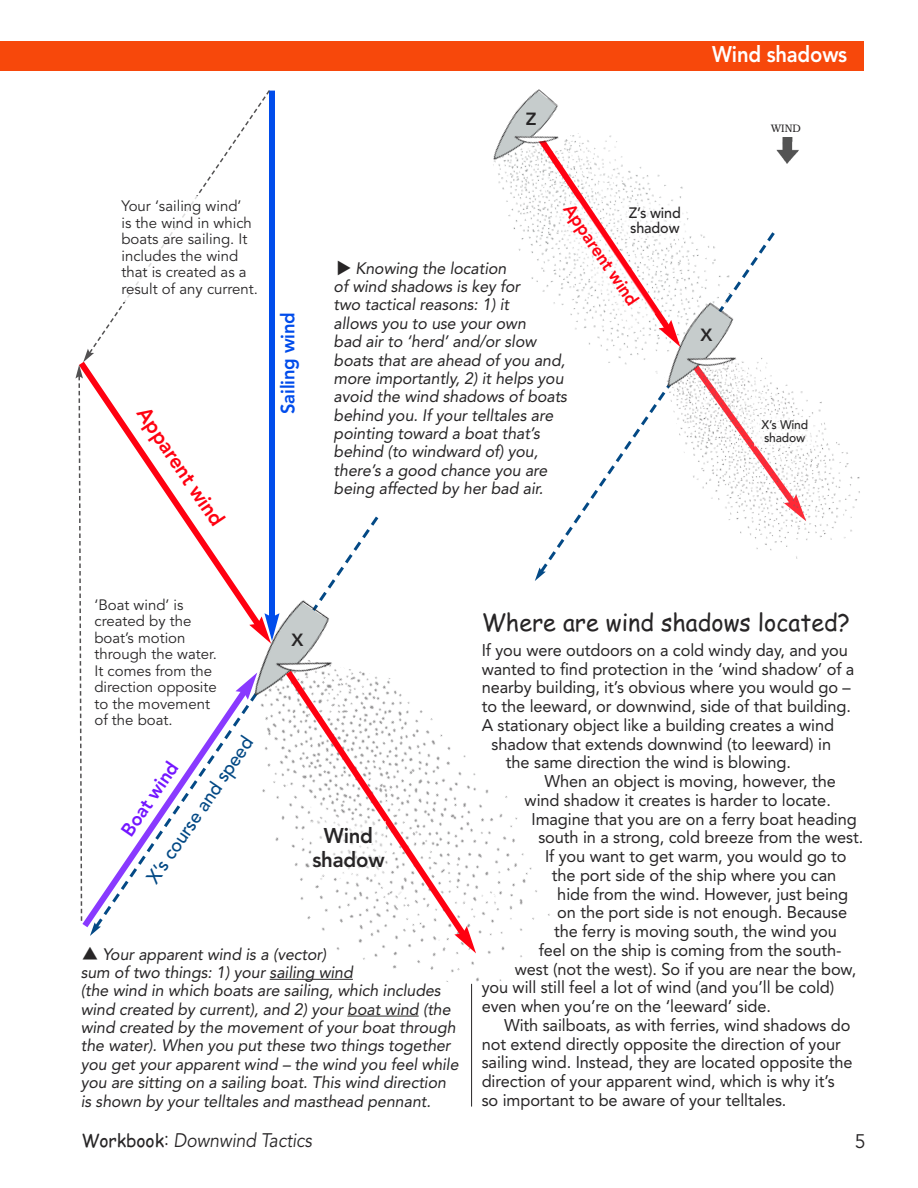
<style>
.page{position:relative;width:918px;height:1188px;background:#fff}
.page>*{position:absolute;margin:0;border:0;box-sizing:border-box;transform-origin:0 0}
.t1{font:24px "Comic Sans MS";color:#272526}
.t2{font:800 22.5px "Avenir";letter-spacing:-.01em;color:#fff;scale:.9 1}
.t3{font:800 21.3px/24px "Avenir";letter-spacing:-.01em;color:#272526;text-align:center;scale:.96 1}
.t4{font:800 21px "Avenir";color:#ff0010;scale:.96 1}
.t5{font:italic 19.5px "Avenir";letter-spacing:-.005em;color:#272526;scale:.9 1}
.t6{font:19.5px "Avenir";color:#272526}
.t7{font:500 19.2px "Avenir";color:#034985;scale:.96 1}
.t8{font:800 19.2px "Avenir";letter-spacing:-.01em;color:#004ceb;scale:.96 1}
.t9{font:800 19.2px "Avenir";color:#7416ff;scale:.96 1}
.t10{font:800 18px "Avenir";color:#ff0010;scale:.96 1}
.t11{font:800 17.55px "Avenir";color:#272526}
.t12{font:16.8px "Avenir";letter-spacing:-.005em;color:#272526}
.t13{font:italic 16.5px/18.5px "Avenir";letter-spacing:-.005em;color:#272526}
.t14{font:15px/16.5px "Avenir";color:#272526}
.t15{font:500 15px/15px "Avenir";letter-spacing:-.01em;color:#272526;scale:.96 1}
.t16{font:500 12.45px/13px "Avenir";color:#272526;scale:.96 1}
.t17{font:300 10.8px "Bookman";color:#272526}
.s1{font-family:"Comic Sans MS";font-style:normal;font-size:18px}
.s2{font-style:normal}
</style>
<div class="page">
<hr style="left:347px;top:1016px;width:72px;height:1px;background:#272526">
<div style="left:0;top:41px;width:864px;height:30px;background:#f7480b"></div>
<img style="left:269px;top:773px;width:281px;height:237px">
<svg style="left:106px;top:394px;width:86px;height:127px"></svg>
<svg style="left:184px;top:521px;width:186px;height:402px"></svg>
<svg style="left:368px;top:516px;width:11px;height:13px"></svg>
<svg style="left:253px;top:719px;width:15px;height:181px"></svg>
<div style="left:269px;top:91px;width:6px;height:528px;background:#004ceb"></div>
<svg style="left:93px;top:96px;width:173px;height:251px"></svg>
<svg style="left:266px;top:90px;width:5px;height:5px"></svg>
<img style="left:228px;top:584px;width:116px;height:133px">
<img style="left:328px;top:632px;width:6px;height:32px">
<svg style="left:280px;top:664px;width:192px;height:279px"></svg>
<svg style="left:454px;top:926px;width:22px;height:27px"></svg>
<div style="left:312px;top:821px;width:74px;height:55px;background:#fff"></div>
<img style="left:773px;top:401px;width:87px;height:158px">
<svg style="left:535px;top:563px;width:13px;height:18px"></svg>
<svg style="left:494px;top:91px;width:322px;height:430px"></svg>
<img style="left:682px;top:331px;width:56px;height:55px">
<svg style="left:75px;top:347px;width:31px;height:589px"></svg>
<div style="left:121px;top:196px;width:142px;height:106px;background:#fff"></div>
<div style="left:94px;top:595px;width:123px;height:136px;background:#fff"></div>
<svg style="left:77px;top:683px;width:176px;height:251px"></svg>
<svg style="left:235px;top:602px;width:93px;height:98px"></svg>
<hr style="left:471px;top:984px;width:1px;height:123px;background:#272526">
<img style="left:770px;top:138px;width:31px;height:27px">
<p class="t14" style="left:121px;top:198px;width:138px">Your ‘sailing wind’<br>is the wind in which boats are sailing. It includes the wind that is created as a result of any current.</p>
<p class="t4" style="left:156px;top:400px;width:146px;rotate:56deg">Apparent wind</p>
<p class="t8" style="left:273px;top:414px;width:108px;rotate:-90deg">Sailing wind</p>
<p class="t11" style="left:526px;top:105px;width:12px">Z</p>
<h2 class="t2" style="left:712px;top:37px;width:151px">Wind shadows</h2>
<p class="t17" style="left:771px;top:122px;width:31px">WIND</p>
<p class="t10" style="left:580px;top:198px;width:125px;rotate:56deg">Apparent wind</p>
<p class="t15" style="left:629px;top:204px;width:56px">Z’s wind shadow</p>
<p class="t13" style="left:334px;top:259px;width:235px;text-indent:22px">Knowing the location<br>of wind shadows is key for<br>two tactical reasons: 1) it<br>allows you to use your own<br>bad air to ‘herd’ and/or slow boats that are ahead of you and, more importantly, 2) it helps you avoid the wind shadows of boats behind you. If your telltales are pointing toward a boat that’s behind (to windward of) you, there’s a good chance you are being affected by her bad air.</p>
<p class="t11" style="left:701px;top:321px;width:13px">X</p>
<p class="t16" style="left:762px;top:417px;width:50px;rotate:1deg">X’s Wind shadow</p>
<p class="t14" style="left:94px;top:596px;width:124px">‘Boat wind’ is created by the boat’s motion through the water.<br>It comes from the direction opposite to the movement of the boat.</p>
<p class="t7" style="left:138px;top:872px;width:181px;rotate:-56deg">X’s course and speed</p>
<p class="t9" style="left:113px;top:826px;width:91px;rotate:-56deg">Boat wind</p>
<p class="t11" style="left:291px;top:626px;width:13px">X</p>
<p class="t3" style="left:312px;top:823px;width:77px">Wind shadow</p>
<p class="t13" style="left:81px;top:944px;width:379px;text-indent:22px">Your apparent wind is a (vector)<br>sum of two things: 1) your sailing wind<br>(the wind in which boats are sailing, which includes wind created by current), and 2) your boat wind (the wind created by the movement of your boat through the water). When you put these two things together you get your apparent wind – the wind you feel while you are sitting on a sailing boat. This wind direction is shown by your telltales and masthead pennant.</p>
<h1 class="t1" style="left:482px;top:608px;width:370px">Where are wind shadows located?</h1>
<p class="t12" style="left:482px;top:637px;width:368px">If you were outdoors on a cold windy day, and you</p>
<p class="t12" style="left:482px;top:655px;width:374px">wanted to find protection in the ‘wind shadow’ of a</p>
<p class="t12" style="left:482px;top:674px;width:371px">nearby building, it’s obvious where you would go –</p>
<p class="t12" style="left:482px;top:693px;width:371px">to the leeward, or downwind, side of that building.</p>
<p class="t12" style="left:482px;top:712px;width:354px">A stationary object like a building creates a wind</p>
<p class="t12" style="left:492px;top:730px;width:341px">shadow that extends downwind (to leeward) in</p>
<p class="t12" style="left:506px;top:749px;width:287px">the same direction the wind is blowing.</p>
<p class="t12" style="left:545px;top:768px;width:293px">When an object is moving, however, the</p>
<p class="t12" style="left:525px;top:787px;width:308px">wind shadow it creates is harder to locate.</p>
<p class="t12" style="left:532px;top:805px;width:327px">Imagine that you are on a ferry boat heading</p>
<p class="t12" style="left:538px;top:824px;width:326px">south in a strong, cold breeze from the west.</p>
<p class="t12" style="left:545px;top:843px;width:303px">If you want to get warm, you would go to</p>
<p class="t12" style="left:552px;top:862px;width:286px">the port side of the ship where you can</p>
<p class="t12" style="left:557px;top:880px;width:292px">hide from the wind. However, just being</p>
<p class="t12" style="left:557px;top:899px;width:291px">on the port side is not enough. Because</p>
<p class="t12" style="left:554px;top:918px;width:284px">the ferry is moving south, the wind you</p>
<p class="t12" style="left:539px;top:937px;width:305px">feel on the ship is coming from the south-</p>
<p class="t12" style="left:515px;top:955px;width:343px">west (not the west). So if you are near the bow,</p>
<p class="t12" style="left:482px;top:974px;width:354px">you will still feel a lot of wind (and you’ll be cold)</p>
<p class="t12" style="left:482px;top:993px;width:291px">even when you’re on the ‘leeward’ side.</p>
<p class="t12" style="left:504px;top:1012px;width:348px">With sailboats, as with ferries, wind shadows do</p>
<p class="t12" style="left:482px;top:1030px;width:361px">not extend directly opposite the direction of your</p>
<p class="t12" style="left:482px;top:1049px;width:373px">sailing wind. Instead, they are located opposite the</p>
<p class="t12" style="left:482px;top:1068px;width:355px">direction of your apparent wind, which is why it’s</p>
<p class="t12" style="left:482px;top:1087px;width:306px">so important to be aware of your telltales.</p>
<p class="t5" style="left:81px;top:1129px;width:258px"><span class="s1">Workbook</span><span class="s2">:</span> Downwind Tactics</p>
<p class="t6" style="left:855px;top:1129px;width:12px">5</p>
</div>
